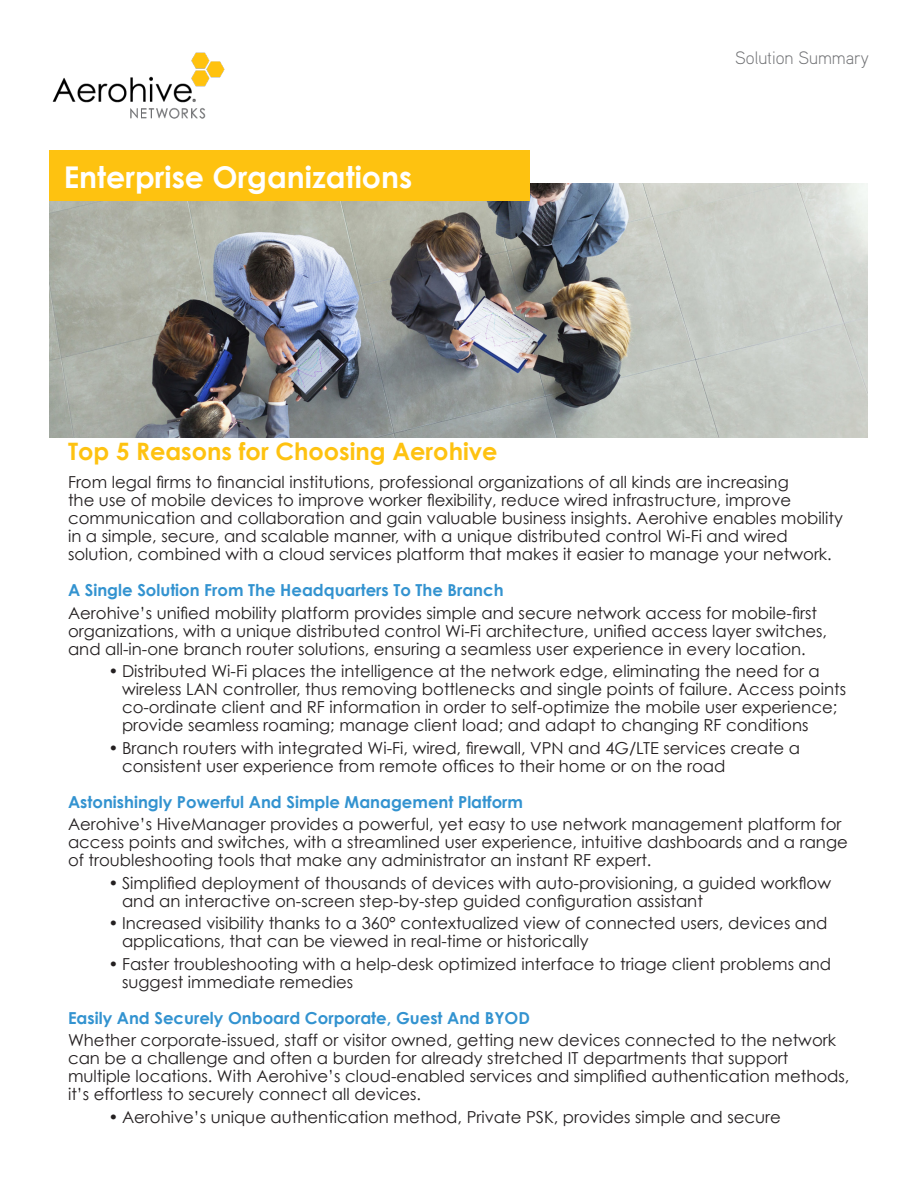
<style>
.page{position:relative;width:918px;height:1188px;background:#fff}
.page>*{position:absolute;margin:0;border:0;box-sizing:border-box;transform-origin:0 0}
.t1{font:700 30px "Century Gothic";color:#fff}
.t2{font:700 24px "Century Gothic";color:#fec210}
.t3{font:300 18px "Aaux Pro";color:#6f7073}
.t4{font:16.5px/18px "Century Gothic";color:#231f20}
.t5{font:700 16.5px "Century Gothic";color:#3393d0}
</style>
<div class="page">
<img style="left:50px;top:184px;width:818px;height:253px">
<div style="left:50px;top:150px;width:480px;height:51px;background:#fec210"></div>
<img style="left:52px;top:52px;width:173px;height:67px">
<p class="t1" style="left:64px;top:158px;width:350px">Enterprise Organizations</p>
<p class="t3" style="left:735px;top:46px;width:135px">Solution Summary</p>
<p class="t2" style="left:68px;top:436px;width:431px">Top 5 Reasons for Choosing Aerohive</p>
<p class="t4" style="left:68px;top:473px;width:776px">From legal firms to financial institutions, professional organizations of all kinds are increasing<br>the use of mobile devices to improve worker flexibility, reduce wired infrastructure, improve communication and collaboration and gain valuable business insights. Aerohive enables mobility in a simple, secure, and scalable manner, with a unique distributed control Wi-Fi and wired solution, combined with a cloud services platform that makes it easier to manage your network.</p>
<p class="t5" style="left:68px;top:580px;width:437px">A Single Solution From The Headquarters To The Branch</p>
<p class="t4" style="left:68px;top:604px;width:761px">Aerohive’s unified mobility platform provides simple and secure network access for mobile-first organizations, with a unique distributed control Wi-Fi architecture, unified access layer switches, and all-in-one branch router solutions, ensuring a seamless user experience in every location.</p>
<p class="t4" style="left:122px;top:662px;width:726px;text-indent:-13px">• Distributed Wi-Fi places the intelligence at the network edge, eliminating the need for a wireless LAN controller, thus removing bottlenecks and single points of failure. Access points co-ordinate client and RF information in order to self-optimize the mobile user experience; provide seamless roaming; manage client load; and adapt to changing RF conditions</p>
<p class="t4" style="left:122px;top:739px;width:680px;text-indent:-13px">• Branch routers with integrated Wi-Fi, wired, firewall, VPN and 4G/LTE services create a consistent user experience from remote offices to their home or on the road</p>
<p class="t5" style="left:68px;top:791px;width:457px">Astonishingly Powerful And Simple Management Platform</p>
<p class="t4" style="left:68px;top:815px;width:781px">Aerohive’s HiveManager provides a powerful, yet easy to use network management platform for access points and switches, with a streamlined user experience, intuitive dashboards and a range of troubleshooting tools that make any administrator an instant RF expert.</p>
<p class="t4" style="left:122px;top:874px;width:711px;text-indent:-13px">• Simplified deployment of thousands of devices with auto-provisioning, a guided workflow and an interactive on-screen step-by-step guided configuration assistant</p>
<p class="t4" style="left:122px;top:914px;width:707px;text-indent:-13px">• Increased visibility thanks to a 360° contextualized view of connected users, devices and applications, that can be viewed in real-time or historically</p>
<p class="t4" style="left:122px;top:955px;width:711px;text-indent:-13px">• Faster troubleshooting with a help-desk optimized interface to triage client problems and suggest immediate remedies</p>
<p class="t5" style="left:68px;top:1007px;width:464px">Easily And Securely Onboard Corporate, Guest And BYOD</p>
<p class="t4" style="left:68px;top:1031px;width:783px">Whether corporate-issued, staff or visitor owned, getting new devices connected to the network can be a challenge and often a burden for already stretched IT departments that support multiple locations. With Aerohive’s cloud-enabled services and simplified authentication methods, it’s effortless to securely connect all devices.</p>
<p class="t4" style="left:109px;top:1108px;width:674px">• Aerohive’s unique authentication method, Private PSK, provides simple and secure</p>
</div>
